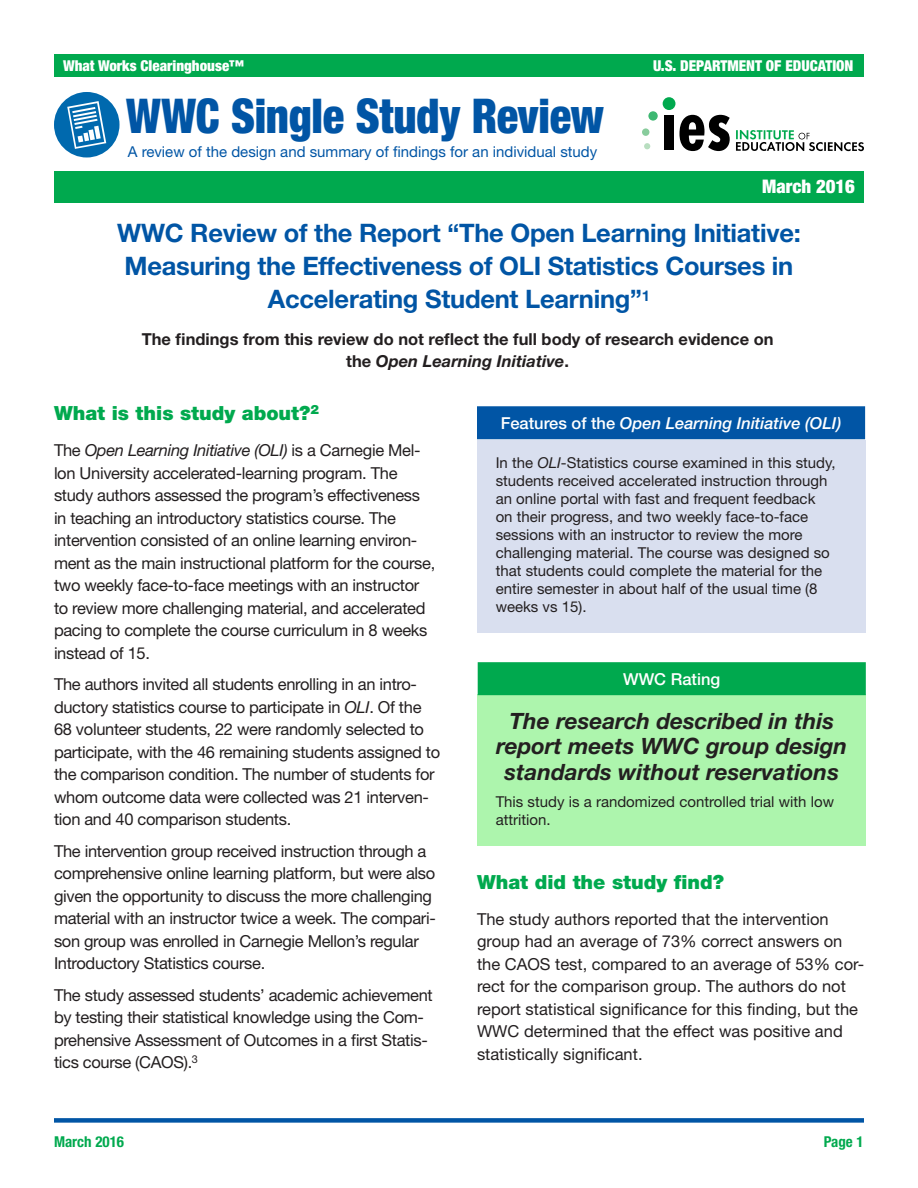
<style>
.page{position:relative;width:918px;height:1188px;background:#fff}
.page>*{position:absolute;margin:0;border:0;box-sizing:border-box;transform-origin:0 0}
.t1{font:900 condensed 48px "Helvetica Neue LT Std";letter-spacing:-.01em;color:#0155a5;scale:.93 1}
.t2{font:700 25.5px/33px "Helvetica Neue LT Std";letter-spacing:-.01em;color:#0155a5;text-align:center}
.t3{font:italic 700 22.5px/25.5px "Helvetica Neue LT Std";color:#231f20;text-align:center}
.Green_Head{font:900 19.5px "Helvetica Neue LT Std";color:#00a94e}
.banner_headlines{font:900 condensed 18.75px "Helvetica Neue LT Std";color:#fff}
.t4{font:16.5px/22.5px "Helvetica Neue LT Std";letter-spacing:-.02em;color:#231f20}
.t5{font:16.5px/22.5px "Helvetica Neue LT Std";color:#231f20}
.t6{font:700 16.5px/22.5px "Helvetica Neue LT Std";color:#231f20;text-align:center}
.t7{font:italic 500 16.5px "Helvetica Neue LT Std";color:#fff}
.Box_Head{font:500 16.5px "Helvetica Neue LT Std";color:#fff}
.t8{font:15px/18px "Helvetica Neue LT Std";color:#231f20}
.t9{font:15px "Helvetica Neue LT Std";color:#0155a5}
.t10{font:900 condensed 15px "Helvetica Neue LT Std";color:#fff}
.t11{font:700 condensed 15px "Helvetica Neue LT Std";color:#00a94e}
.s1{font-style:italic}
.s2{font-style:normal}
</style>
<div class="page">
<div style="left:54px;top:1118px;width:810px;height:5px;background:#0155a5"></div>
<div style="left:54px;top:54px;width:810px;height:23px;background:#00a94e"></div>
<div style="left:54px;top:92px;width:66px;height:66px;background:#0069ae;border-radius:50%"></div>
<svg style="left:67px;top:101px;width:39px;height:48px"></svg>
<div style="left:478px;top:695px;width:388px;height:151px;background:#adf5ad"></div>
<svg style="left:648px;top:111px;width:10px;height:10px"></svg>
<div style="left:642px;top:128px;width:7px;height:8px;background:#88cc9c;border-radius:50%"></div>
<svg style="left:644px;top:143px;width:6px;height:6px"></svg>
<div style="left:663px;top:97px;width:12px;height:13px;background:#00a94e;border-radius:50%"></div>
<div style="left:664px;top:115px;width:10px;height:35px;background:#000"></div>
<svg style="left:679px;top:115px;width:51px;height:36px"></svg>
<svg style="left:736px;top:130px;width:128px;height:21px"></svg>
<div style="left:478px;top:663px;width:387px;height:31px;background:#00a94e"></div>
<div style="left:478px;top:662px;width:388px;height:33px;border:2px solid #00a94e"></div>
<div style="left:54px;top:171px;width:810px;height:31px;background:#00a94e"></div>
<div style="left:478px;top:440px;width:388px;height:193px;background:#d9dfef"></div>
<div style="left:478px;top:407px;width:386px;height:32px;background:#0155a5"></div>
<div style="left:477px;top:406px;width:388px;height:33px;border:2px solid #0155a5"></div>
<p class="t10" style="left:63px;top:56px;width:183px">What Works Clearinghouse™</p>
<p class="t10" style="left:653px;top:56px;width:202px">U.S. DEPARTMENT OF EDUCATION</p>
<h1 class="t1" style="left:126px;top:87px;width:515px">WWC Single Study Review</h1>
<p class="t9" style="left:128px;top:142px;width:471px">A review of the design and summary of findings for an individual study</p>
<p class="banner_headlines" style="left:762px;top:175px;width:94px">March 2016</p>
<p class="t2" style="left:117px;top:216px;width:685px">WWC Review of the Report “The Open Learning Initiative:<br>Measuring the Effectiveness of OLI Statistics Courses in<br>Accelerating Student Learning”<sup>1</sup></p>
<p class="t6" style="left:142px;top:327px;width:633px">The findings from this review do not reflect the full body of research evidence on the <span class="s1">Open Learning Initiative</span>.</p>
<p class="Green_Head" style="left:54px;top:402px;width:266px">What is this study about?<sup>2</sup></p>
<p class="t4" style="left:54px;top:439px;width:383px">The <span class="s1">Open Learning Initiative (OLI)</span> is a Carnegie Mel&shy;lon University accelerated-learning program. The study authors assessed the program’s effectiveness in teaching an introductory statistics course. The intervention consisted of an online learning environ&shy;ment as the main instructional platform for the course, two weekly face-to-face meetings with an instructor to review more challenging material, and accelerated pacing to complete the course curriculum in 8 weeks instead of 15.</p>
<p class="t4" style="left:54px;top:673px;width:388px">The authors invited all students enrolling in an intro&shy;ductory statistics course to participate in <span class="s1">OLI</span>. Of the 68 volunteer students, 22 were randomly selected to participate, with the 46 remaining students assigned to the comparison condition. The number of students for whom outcome data were collected was 21 interven&shy;tion and 40 comparison students.</p>
<p class="t4" style="left:54px;top:839px;width:383px">The intervention group received instruction through a comprehensive online learning platform, but were also given the opportunity to discuss the more challenging material with an instructor twice a week. The compari&shy;son group was enrolled in Carnegie Mellon’s regular Introductory Statistics course.</p>
<p class="t4" style="left:54px;top:983px;width:380px">The study assessed students’ academic achievement by testing their statistical knowledge using the Com&shy;prehensive Assessment of Outcomes in a first Statis&shy;tics course (CAOS).<sup>3</sup></p>
<p class="t7" style="left:501px;top:413px;width:342px"><span class="s2">Features of the</span> Open Learning Initiative (OLI)</p>
<p class="t8" style="left:496px;top:454px;width:342px">In the <span class="s1">OLI</span>-Statistics course examined in this study, students received accelerated instruction through an online portal with fast and frequent feedback on their progress, and two weekly face-to-face sessions with an instructor to review the more challenging material. The course was designed so that students could complete the material for the entire semester in about half of the usual time (8 weeks vs 15).</p>
<p class="Box_Head" style="left:623px;top:669px;width:99px">WWC Rating</p>
<p class="t3" style="left:496px;top:708px;width:353px">The research described in this report meets WWC group design standards without reservations</p>
<p class="t8" style="left:496px;top:792px;width:340px">This study is a randomized controlled trial with low attrition.</p>
<p class="Green_Head" style="left:477px;top:870px;width:249px">What did the study find?</p>
<p class="t5" style="left:477px;top:907px;width:389px">The study authors reported that the intervention group had an average of 73% correct answers on the CAOS test, compared to an average of 53% cor&shy;rect for the comparison group. The authors do not report statistical significance for this finding, but the WWC determined that the effect was positive and statistically significant.</p>
<p class="t11" style="left:54px;top:1132px;width:72px">March 2016</p>
<p class="t11" style="left:824px;top:1132px;width:41px">Page 1</p>
</div>
